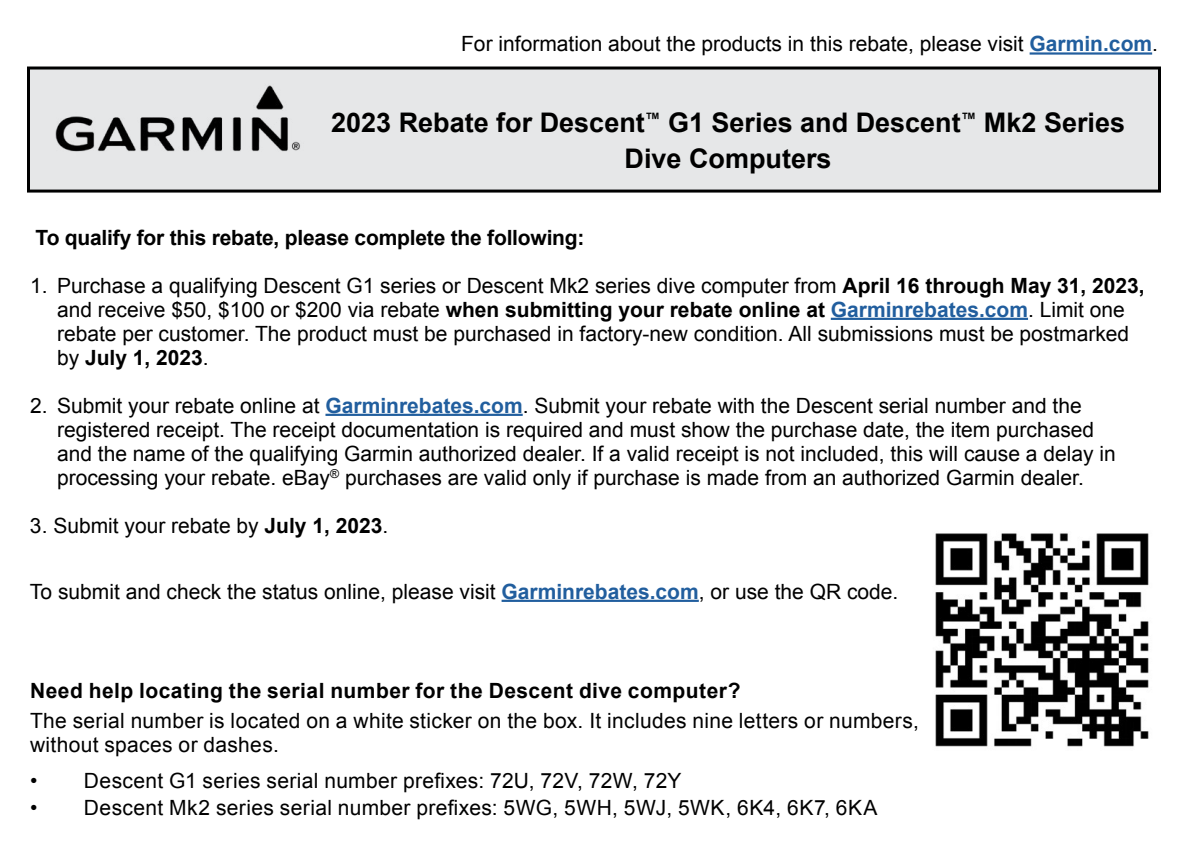
<style>
.page{position:relative;width:1188px;height:864px;background:#fff}
.page>*{position:absolute;margin:0;border:0;box-sizing:border-box;transform-origin:0 0}
.t1{font:700 27px/36px "Arial";color:#000;text-align:center}
.t2{font:21px/24px "Arial";color:#000}
.t3{font:21px "Arial";letter-spacing:.02em;color:#000}
.t4{font:700 21px "Arial";letter-spacing:.015em;color:#000}
.t5{font:700 21px "Arial";letter-spacing:-.01em;color:#000}
.s1{font-weight:700;color:#215e9e}
.s2{font-weight:700}
</style>
<div class="page">
<hr style="left:1030px;top:52px;width:122px;height:3px;background:#215e9e">
<div style="left:28px;top:68px;width:1132px;height:123px;background:#e6e7e8"></div>
<div style="left:27px;top:67px;width:1134px;height:126px;border:3px solid #000"></div>
<img style="left:55px;top:85px;width:245px;height:67px">
<hr style="left:831px;top:318px;width:197px;height:2px;background:#215e9e">
<hr style="left:325px;top:414px;width:198px;height:2px;background:#215e9e">
<hr style="left:502px;top:600px;width:197px;height:2px;background:#215e9e">
<img style="left:935px;top:533px;width:214px;height:214px">
<p class="t2" style="left:461px;top:32px;width:698px">For information about the products in this rebate, please visit <span class="s1">Garmin.com</span>.</p>
<p class="t1" style="left:331px;top:106px;width:795px">2023 Rebate for Descent<sup>™</sup> G1 Series and Descent<sup>™</sup> Mk2 Series<br>Dive Computers</p>
<p class="t5" style="left:36px;top:223px;width:550px">To qualify for this rebate, please complete the following:</p>
<p class="t2" style="left:57px;top:273px;width:1089px;text-indent:-27px">1. Purchase a qualifying Descent G1 series or Descent Mk2 series dive computer from <span class="s2">April 16 through May 31, 2023, </span>and receive $50, $100 or $200 via rebate <span class="s2">when submitting your rebate online at</span> <span class="s1">Garminrebates.com</span>. Limit one rebate per customer. The product must be purchased in factory-new condition. All submissions must be postmarked by <span class="s2">July 1, 2023</span>.</p>
<p class="t2" style="left:57px;top:393px;width:1060px;text-indent:-27px">2. Submit your rebate online at <span class="s1">Garminrebates.com</span>. Submit your rebate with the Descent serial number and the registered receipt. The receipt documentation is required and must show the purchase date, the item purchased and the name of the qualifying Garmin authorized dealer. If a valid receipt is not included, this will cause a delay in processing your rebate. eBay<sup>®</sup> purchases are valid only if purchase is made from an authorized Garmin dealer.</p>
<p class="t2" style="left:30px;top:513px;width:360px">3. Submit your rebate by <span class="s2">July 1, 2023</span>.</p>
<p class="t2" style="left:30px;top:579px;width:870px">To submit and check the status online, please visit <span class="s1">Garminrebates.com</span>, or use the QR code.</p>
<p class="t4" style="left:30px;top:676px;width:712px">Need help locating the serial number for the Descent dive computer?</p>
<p class="t2" style="left:30px;top:708px;width:891px">The serial number is located on a white sticker on the box. It includes nine letters or numbers, without spaces or dashes.</p>
<p class="t2" style="left:30px;top:768px;width:653px">• Descent G1 series serial number prefixes: 72U, 72V, 72W, 72Y</p>
<p class="t3" style="left:30px;top:793px;width:849px">• Descent Mk2 series serial number prefixes: 5WG, 5WH, 5WJ, 5WK, 6K4, 6K7, 6KA</p>
</div>
